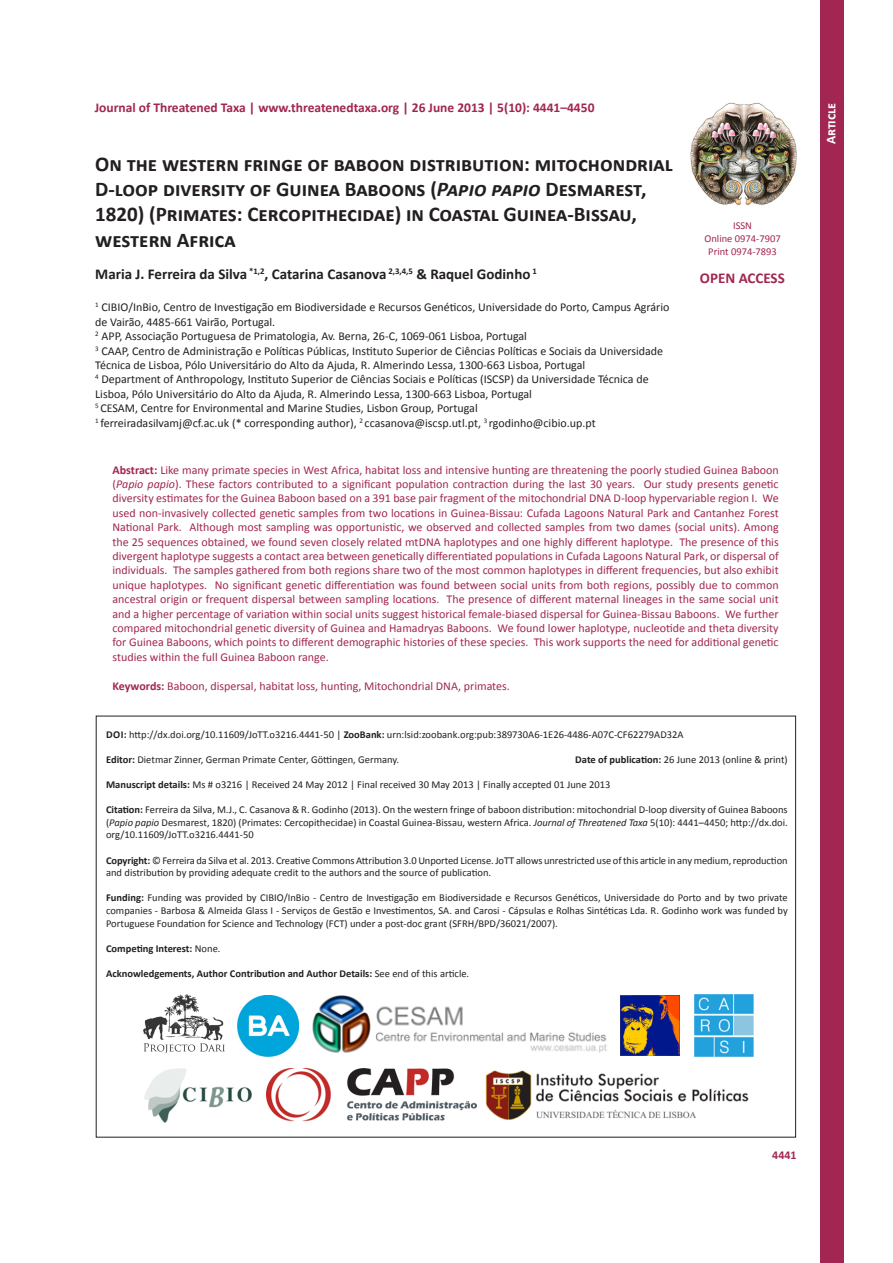
<style>
.page{position:relative;width:893px;height:1263px;background:#fff}
.page>*{position:absolute;margin:0;border:0;box-sizing:border-box;transform-origin:0 0}
.annotation_text{font:700 21px/25.2px "Calibri";color:#231f20}
.Normal_Normal_thesis{font:700 15px "Calibri";color:#231f20}
.t1{font:700 15px "Calibri";color:#a12652}
.t2{font:700 13.5px "Calibri";color:#a12652}
.t3{font:700 13.5px "Calibri";color:#fff}
.Normal_Normal_thesis-2{font:12px/14.4px "Calibri";color:#a12652;text-align:justify}
.Normal_Normal_thesis-3{font:12px/14.4px "Calibri";color:#231f20}
.t4{font:700 12px "Calibri";color:#a12652}
.jott_notes_citation{font:10.5px/12.6px "Calibri";color:#231f20;text-align:justify}
.jott_notes_citation-2{font:700 10.5px "Calibri";color:#231f20}
.jott_notes_citation-3{font:10.5px "Calibri";color:#a12652}
.s1{font-style:italic}
.s2{font-weight:700}
.s3{font-weight:400}
</style>
<div class="page">
<img style="left:690px;top:102px;width:107px;height:104px">
<div style="left:820px;top:0;width:23px;height:1263px;background:#a12652"></div>
<img style="left:144px;top:1068px;width:108px;height:54px">
<img style="left:266px;top:1068px;width:211px;height:54px">
<img style="left:485px;top:1070px;width:263px;height:50px">
<img style="left:312px;top:995px;width:295px;height:58px">
<img style="left:143px;top:995px;width:82px;height:58px">
<img style="left:237px;top:995px;width:62px;height:62px">
<img style="left:620px;top:995px;width:60px;height:60px">
<img style="left:694px;top:995px;width:60px;height:62px">
<p class="t2" style="left:95px;top:99px;width:501px">Journal of Threatened Taxa | www.threatenedtaxa.org | 26 June 2013 | 5(10): 4441–4450</p>
<p class="annotation_text" style="left:95px;top:151px;width:579px">On the western fringe of baboon distribution: mitochondrial D-loop diversity of Guinea Baboons (<span class="s1">Papio papio</span> Desmarest, 1820) (Primates: Cercopithecidae) in Coastal Guinea-Bissau, western Africa</p>
<p class="Normal_Normal_thesis" style="left:95px;top:264px;width:443px">Maria J. Ferreira da Silva <sup>*1,2</sup>, Catarina Casanova <sup>2,3,4,5</sup> &amp; Raquel Godinho <sup>1</sup></p>
<p class="Normal_Normal_thesis-3" style="left:95px;top:300px;width:576px"><sup>1</sup> CIBIO/InBio, Centro de Investigação em Biodiversidade e Recursos Genéticos, Universidade do Porto, Campus Agrário de Vairão, 4485-661 Vairão, Portugal.</p>
<p class="Normal_Normal_thesis-3" style="left:95px;top:329px;width:433px"><sup>2</sup> APP, Associação Portuguesa de Primatologia, Av. Berna, 26-C, 1069-061 Lisboa, Portugal</p>
<p class="Normal_Normal_thesis-3" style="left:95px;top:343px;width:569px"><sup>3</sup> CAAP, Centro de Administração e Políticas Públicas, Instituto Superior de Ciências Políticas e Sociais da Universidade<br>Técnica de Lisboa, Pólo Universitário do Alto da Ajuda, R. Almerindo Lessa, 1300-663 Lisboa, Portugal</p>
<p class="Normal_Normal_thesis-3" style="left:95px;top:372px;width:555px"><sup>4</sup> Department of Anthropology, Instituto Superior de Ciências Sociais e Políticas (ISCSP) da Universidade Técnica de<br>Lisboa, Pólo Universitário do Alto da Ajuda, R. Almerindo Lessa, 1300-663 Lisboa, Portugal</p>
<p class="Normal_Normal_thesis-3" style="left:95px;top:401px;width:384px"><sup>5</sup> CESAM, Centre for Environmental and Marine Studies, Lisbon Group, Portugal</p>
<p class="Normal_Normal_thesis-3" style="left:95px;top:415px;width:502px"><sup>1</sup> ferreiradasilvamj@cf.ac.uk (* corresponding author), <sup>2</sup> ccasanova@iscsp.utl.pt, <sup>3</sup> rgodinho@cibio.up.pt</p>
<p class="jott_notes_citation-3" style="left:733px;top:219px;width:21px">ISSN</p>
<p class="jott_notes_citation-3" style="left:704px;top:232px;width:78px">Online 0974-7907</p>
<p class="jott_notes_citation-3" style="left:708px;top:244px;width:70px">Print 0974-7893</p>
<p class="t1" style="left:700px;top:268px;width:86px">OPEN ACCESS</p>
<p class="Normal_Normal_thesis-2" style="left:113px;top:462px;width:668px"><span class="s2">Abstract:</span> Like many primate species in West Africa, habitat loss and intensive hunting are threatening the poorly studied Guinea Baboon (<span class="s1">Papio papio</span>). These factors contributed to a significant population contraction during the last 30 years. Our study presents genetic diversity estimates for the Guinea Baboon based on a 391 base pair fragment of the mitochondrial DNA D-loop hypervariable region I. We used non-invasively collected genetic samples from two locations in Guinea-Bissau: Cufada Lagoons Natural Park and Cantanhez Forest National Park. Although most sampling was opportunistic, we observed and collected samples from two dames (social units). Among the 25 sequences obtained, we found seven closely related mtDNA haplotypes and one highly different haplotype. The presence of this divergent haplotype suggests a contact area between genetically differentiated populations in Cufada Lagoons Natural Park, or dispersal of individuals. The samples gathered from both regions share two of the most common haplotypes in different frequencies, but also exhibit unique haplotypes. No significant genetic differentiation was found between social units from both regions, possibly due to common ancestral origin or frequent dispersal between sampling locations. The presence of different maternal lineages in the same social unit and a higher percentage of variation within social units suggest historical female-biased dispersal for Guinea-Bissau Baboons. We further compared mitochondrial genetic diversity of Guinea and Hamadryas Baboons. We found lower haplotype, nucleotide and theta diversity for Guinea Baboons, which points to different demographic histories of these species. This work supports the need for additional genetic studies within the full Guinea Baboon range.</p>
<p class="Normal_Normal_thesis-2" style="left:113px;top:678px;width:399px"><span class="s2">Keywords:</span> Baboon, dispersal, habitat loss, hunting, Mitochondrial DNA, primates.</p>
<p class="jott_notes_citation" style="left:106px;top:728px;width:579px"><span class="s2">doi:</span> http://dx.doi.org/10.11609/JoTT.o3216.4441-50 | <span class="s2">ZooBank:</span> urn:lsid:zoobank.org:pub:389730A6-1E26-4486-A07C-CF62279AD32A</p>
<p class="jott_notes_citation" style="left:106px;top:753px;width:295px"><span class="s2">Editor:</span> Dietmar Zinner, German Primate Center, Göttingen, Germany.</p>
<p class="jott_notes_citation" style="left:575px;top:753px;width:214px"><span class="s2">Date of publication:</span> 26 June 2013 (online &amp; print)</p>
<p class="jott_notes_citation" style="left:106px;top:778px;width:506px"><span class="s2">Manuscript details:</span> Ms # o3216 | Received 24 May 2012 | Final received 30 May 2013 | Finally accepted 01 June 2013</p>
<p class="jott_notes_citation" style="left:106px;top:803px;width:683px"><span class="s2">Citation:</span> Ferreira da Silva, M.J., C. Casanova &amp; R. Godinho (2013). On the western fringe of baboon distribution: mitochondrial D-loop diversity of Guinea Baboons (<span class="s1">Papio papio</span> Desmarest, 1820) (Primates: Cercopithecidae) in Coastal Guinea-Bissau, western Africa. <span class="s1">Journal of Threatened Taxa</span> 5(10): 4441–4450; http://dx.doi. org/10.11609/JoTT.o3216.4441-50</p>
<p class="jott_notes_citation" style="left:106px;top:854px;width:683px"><span class="s2">Copyright:</span> © Ferreira da Silva et al. 2013. Creative Commons Attribution 3.0 Unported License. JoTT allows unrestricted use of this article in any medium, reproduction and distribution by providing adequate credit to the authors and the source of publication.</p>
<p class="jott_notes_citation" style="left:106px;top:892px;width:683px"><span class="s2">Funding:</span> Funding was provided by CIBIO/InBio - Centro de Investigação em Biodiversidade e Recursos Genéticos, Universidade do Porto and by two private companies - Barbosa &amp; Almeida Glass I - Serviços de Gestão e Investimentos, SA. and Carosi - Cápsulas e Rolhas Sintéticas Lda. R. Godinho work was funded by Portuguese Foundation for Science and Technology (FCT) under a post-doc grant (SFRH/BPD/36021/2007).</p>
<p class="jott_notes_citation-2" style="left:106px;top:942px;width:116px">Competing Interest: <span class="s3">None.</span></p>
<p class="jott_notes_citation-2" style="left:106px;top:967px;width:365px">Acknowledgements, Author Contribution and Author Details: <span class="s3">See end of this article.</span></p>
<p class="t3" style="left:822px;top:144px;width:43px;rotate:-90deg">Article</p>
<p class="t4" style="left:772px;top:1148px;width:26px">4441</p>
</div>
